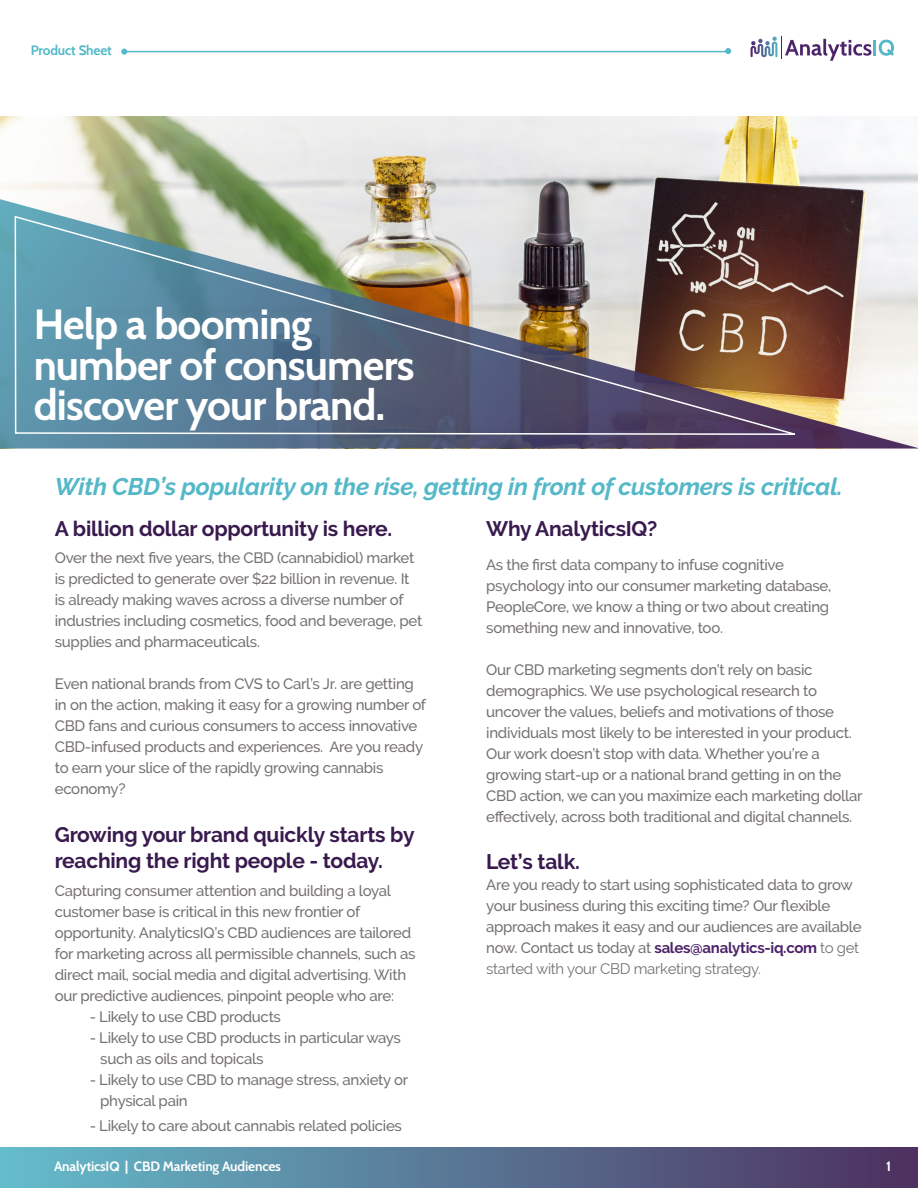
<style>
.page{position:relative;width:918px;height:1188px;background:#fff}
.page>*{position:absolute;margin:0;border:0;box-sizing:border-box;transform-origin:0 0}
.t1{font:700 42px "Cabin";letter-spacing:-.02em;color:#fff}
.t2{font:italic 700 24px "Raleway";letter-spacing:-.01em;color:#54b8c8}
.t3{font:700 21px/25.5px "Raleway";letter-spacing:-.01em;color:#391a4e}
.t4{font:500 15px/21px "Raleway";letter-spacing:-.02em;color:#767171}
.t5{font:700 13.5px "Cabin";letter-spacing:-.01em;color:#fff}
.t6{font:700 13.5px "Cabin";letter-spacing:-.01em;color:#54b8c8}
.s1{font-weight:700;color:#4d236a}
.s2{font-weight:400}
</style>
<div class="page">
<div style="left:0;top:1148px;width:918px;height:40px;background:linear-gradient(to right,#65bdcc,#4c305e)"></div>
<img style="left:0;top:117px;width:918px;height:80px">
<svg style="left:0;top:197px;width:918px;height:251px"></svg>
<svg style="left:121px;top:48px;width:611px;height:7px"></svg>
<hr style="left:873px;top:40px;width:3px;height:15px;background:#54b8c8">
<svg style="left:879px;top:40px;width:15px;height:16px"></svg>
<svg style="left:751px;top:36px;width:120px;height:25px"></svg>
<img style="left:13px;top:215px;width:793px;height:221px">
<p class="t6" style="left:31px;top:40px;width:83px">Product Sheet</p>
<p class="t1" style="left:34px;top:292px;width:280px">Help a booming</p>
<p class="t1" style="left:34px;top:332px;width:382px">number of consumers</p>
<p class="t1" style="left:34px;top:373px;width:353px">discover your brand.</p>
<p class="t2" style="left:55px;top:472px;width:790px">With CBD’s popularity on the rise, getting in front of customers is critical.</p>
<p class="t3" style="left:55px;top:516px;width:339px">A billion dollar opportunity is here.</p>
<p class="t4" style="left:55px;top:548px;width:369px">Over the next five years, the CBD (cannabidiol) market is predicted to generate over $22 billion in revenue. It is already making waves across a diverse number of industries including cosmetics, food and beverage, pet supplies and pharmaceuticals.</p>
<p class="t4" style="left:55px;top:674px;width:373px">Even national brands from CVS to Carl’s Jr. are getting in on the action, making it easy for a growing number of CBD fans and curious consumers to access innovative CBD-infused products and experiences. Are you ready to earn your slice of the rapidly growing cannabis economy?</p>
<p class="t3" style="left:55px;top:822px;width:361px">Growing your brand quickly starts by reaching the right people - today.</p>
<p class="t4" style="left:55px;top:880px;width:362px">Capturing consumer attention and building a loyal customer base is critical in this new frontier of opportunity. AnalyticsIQ’s CBD audiences are tailored for marketing across all permissible channels, such as direct mail, social media and digital advertising. With our predictive audiences, pinpoint people who are:</p>
<p class="t4" style="left:90px;top:1006px;width:193px">- Likely to use CBD products</p>
<p class="t4" style="left:90px;top:1027px;width:313px">- Likely to use CBD products in particular ways</p>
<p class="t4" style="left:100px;top:1048px;width:165px">such as oils and topicals</p>
<p class="t4" style="left:100px;top:1069px;width:310px;text-indent:-10px">- Likely to use CBD to manage stress, anxiety or physical pain</p>
<p class="t4" style="left:90px;top:1115px;width:314px">- Likely to care about cannabis related policies</p>
<p class="t5" style="left:54px;top:1155px;width:228px">AnalyticsIQ | CBD Marketing Audiences</p>
<p class="t3" style="left:486px;top:516px;width:173px">Why AnalyticsIQ?</p>
<p class="t4" style="left:486px;top:554px;width:347px">As the first data company to infuse cognitive psychology into our consumer marketing database, PeopleCore, we know a thing or two about creating something new and innovative, too.</p>
<p class="t4" style="left:486px;top:659px;width:378px">Our CBD marketing segments don’t rely on basic demographics. We use psychological research to uncover the values, beliefs and motivations of those individuals most likely to be interested in your product.<br>Our work doesn’t stop with data. Whether you’re a growing start-up or a national brand getting in on the CBD action, we can you maximize each marketing dollar effectively, across both traditional and digital channels.</p>
<p class="t3" style="left:486px;top:849px;width:95px">Let’s talk.</p>
<p class="t4" style="left:486px;top:874px;width:377px">Are you ready to start using sophisticated data to grow your business during this exciting time? Our flexible approach makes it easy and our audiences are available now. Contact us today at <span class="s1">sales@analytics-iq.com</span> <span class="s2">to get started with your CBD marketing strategy.</span></p>
<p class="t5" style="left:886px;top:1155px;width:6px">1</p>
</div>
